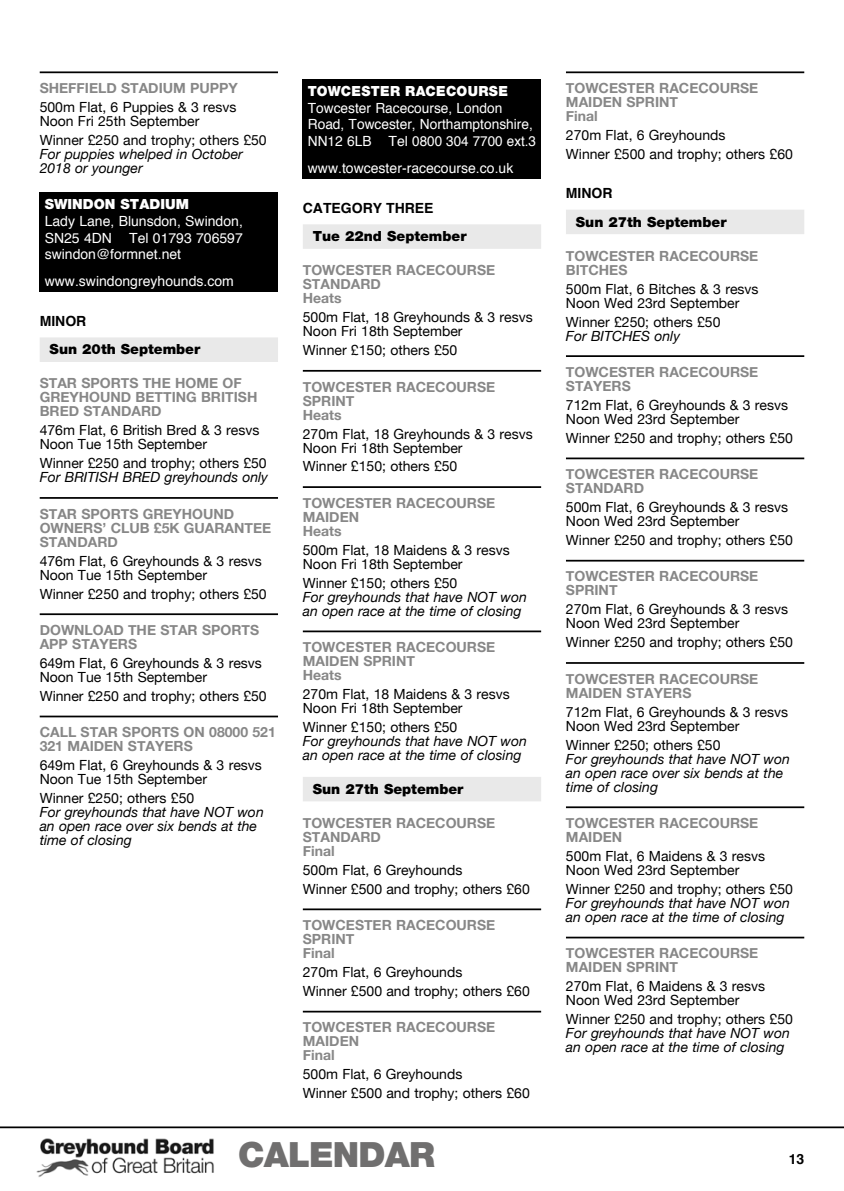
<style>
.page{position:relative;width:844px;height:1191px;background:#fff}
.page>*{position:absolute;margin:0;border:0;box-sizing:border-box;transform-origin:0 0}
.t1{font:900 34.82px "Helvetica Neue";letter-spacing:-.025em;color:#706f6f}
.t2{font:14px/14px "Helvetica Neue";color:#000}
.t3{font:700 14px/14px "Helvetica Neue";color:#878787}
.t4{font:italic 14px/14px "Helvetica Neue";color:#000}
.t5{font:14px/16.8px "Helvetica";color:#fff;text-align:justify}
.t6{font:900 14px "Helvetica Neue";color:#000}
.t7{font:900 14px "Helvetica Neue";letter-spacing:.005em;color:#fff}
.t8{font:700 14px "Helvetica";color:#000}
</style>
<div class="page">
<hr style="left:0;top:1126px;width:843px;height:2px;background:#000">
<img style="left:36px;top:1138px;width:178px;height:39px">
<hr style="left:40px;top:71px;width:238px;height:2px;background:#000">
<div style="left:40px;top:337px;width:238px;height:25px;background:#e9e9e9"></div>
<hr style="left:40px;top:497px;width:238px;height:2px;background:#000">
<hr style="left:40px;top:613px;width:238px;height:2px;background:#000">
<hr style="left:40px;top:715px;width:238px;height:2px;background:#000">
<div style="left:40px;top:192px;width:238px;height:100px;background:#000"></div>
<div style="left:303px;top:224px;width:238px;height:25px;background:#e9e9e9"></div>
<hr style="left:303px;top:370px;width:238px;height:2px;background:#000">
<hr style="left:303px;top:486px;width:238px;height:2px;background:#000">
<hr style="left:303px;top:630px;width:238px;height:2px;background:#000">
<div style="left:303px;top:777px;width:238px;height:24px;background:#e9e9e9"></div>
<hr style="left:303px;top:908px;width:238px;height:2px;background:#000">
<hr style="left:303px;top:1010px;width:238px;height:2px;background:#000">
<div style="left:303px;top:79px;width:238px;height:100px;background:#000"></div>
<hr style="left:566px;top:71px;width:238px;height:2px;background:#000">
<div style="left:566px;top:210px;width:238px;height:24px;background:#e9e9e9"></div>
<hr style="left:566px;top:355px;width:238px;height:2px;background:#000">
<hr style="left:566px;top:457px;width:238px;height:2px;background:#000">
<hr style="left:566px;top:560px;width:238px;height:1px;background:#000">
<hr style="left:566px;top:662px;width:238px;height:2px;background:#000">
<hr style="left:566px;top:806px;width:238px;height:2px;background:#000">
<hr style="left:566px;top:936px;width:238px;height:2px;background:#000">
<p class="t3" style="left:40px;top:81px;width:200px">SHEFFIELD STADIUM PUPPY</p>
<p class="t2" style="left:40px;top:101px;width:198px">500m Flat, 6 Puppies &amp; 3 resvs<br>Noon Fri 25th September</p>
<p class="t2" style="left:40px;top:134px;width:228px">Winner £250 and trophy; others £50</p>
<p class="t4" style="left:40px;top:148px;width:205px">For puppies whelped in October<br>2018 or younger</p>
<p class="t7" style="left:45px;top:196px;width:146px">SWINDON STADIUM</p>
<p class="t5" style="left:45px;top:213px;width:200px">Lady Lane, Blunsdon, Swindon, SN25 4DN Tel 01793 706597 swindon@formnet.net</p>
<p class="t5" style="left:45px;top:273px;width:191px">www.swindongreyhounds.com</p>
<p class="t8" style="left:40px;top:309px;width:48px">MINOR</p>
<p class="t6" style="left:50px;top:341px;width:152px">Sun 20th September</p>
<p class="t3" style="left:40px;top:377px;width:219px">STAR SPORTS THE HOME OF<br>GREYHOUND BETTING BRITISH<br>BRED STANDARD</p>
<p class="t2" style="left:40px;top:424px;width:221px">476m Flat, 6 British Bred &amp; 3 resvs<br>Noon Tue 15th September</p>
<p class="t2" style="left:40px;top:457px;width:228px">Winner £250 and trophy; others £50</p>
<p class="t4" style="left:40px;top:471px;width:230px">For BRITISH BRED greyhounds only</p>
<p class="t3" style="left:40px;top:507px;width:233px">STAR SPORTS GREYHOUND<br>OWNERS’ CLUB £5K GUARANTEE<br>STANDARD</p>
<p class="t2" style="left:40px;top:554px;width:224px">476m Flat, 6 Greyhounds &amp; 3 resvs<br>Noon Tue 15th September</p>
<p class="t2" style="left:40px;top:587px;width:228px">Winner £250 and trophy; others £50</p>
<p class="t3" style="left:40px;top:623px;width:221px">DOWNLOAD THE STAR SPORTS<br>APP STAYERS</p>
<p class="t2" style="left:40px;top:656px;width:224px">649m Flat, 6 Greyhounds &amp; 3 resvs<br>Noon Tue 15th September</p>
<p class="t2" style="left:40px;top:689px;width:228px">Winner £250 and trophy; others £50</p>
<p class="t3" style="left:40px;top:725px;width:237px">CALL STAR SPORTS ON 08000 521<br>321 MAIDEN STAYERS</p>
<p class="t2" style="left:40px;top:759px;width:224px">649m Flat, 6 Greyhounds &amp; 3 resvs<br>Noon Tue 15th September</p>
<p class="t2" style="left:40px;top:792px;width:156px">Winner £250; others £50</p>
<p class="t4" style="left:40px;top:806px;width:225px">For greyhounds that have NOT won an open race over six bends at the time of closing</p>
<p class="t7" style="left:308px;top:82px;width:202px">TOWCESTER RACECOURSE</p>
<p class="t5" style="left:308px;top:100px;width:230px;text-align:left">Towcester Racecourse, London<br>Road, Towcester, Northamptonshire,<br>NN12 6LB Tel 0800 304 7700 ext.3</p>
<p class="t5" style="left:308px;top:160px;width:207px">www.towcester-racecourse.co.uk</p>
<p class="t8" style="left:303px;top:196px;width:132px">CATEGORY THREE</p>
<p class="t6" style="left:313px;top:228px;width:155px">Tue 22nd September</p>
<p class="t3" style="left:303px;top:264px;width:194px">TOWCESTER RACECOURSE<br>STANDARD<br>Heats</p>
<p class="t2" style="left:303px;top:311px;width:231px">500m Flat, 18 Greyhounds &amp; 3 resvs<br>Noon Fri 18th September</p>
<p class="t2" style="left:303px;top:344px;width:156px">Winner £150; others £50</p>
<p class="t3" style="left:303px;top:380px;width:194px">TOWCESTER RACECOURSE<br>SPRINT<br>Heats</p>
<p class="t2" style="left:303px;top:427px;width:231px">270m Flat, 18 Greyhounds &amp; 3 resvs<br>Noon Fri 18th September</p>
<p class="t2" style="left:303px;top:460px;width:156px">Winner £150; others £50</p>
<p class="t3" style="left:303px;top:496px;width:194px">TOWCESTER RACECOURSE<br>MAIDEN<br>Heats</p>
<p class="t2" style="left:303px;top:543px;width:208px">500m Flat, 18 Maidens &amp; 3 resvs<br>Noon Fri 18th September</p>
<p class="t2" style="left:303px;top:576px;width:156px">Winner £150; others £50</p>
<p class="t4" style="left:303px;top:590px;width:225px">For greyhounds that have NOT won an open race at the time of closing</p>
<p class="t3" style="left:303px;top:640px;width:194px">TOWCESTER RACECOURSE<br>MAIDEN SPRINT<br>Heats</p>
<p class="t2" style="left:303px;top:688px;width:208px">270m Flat, 18 Maidens &amp; 3 resvs<br>Noon Fri 18th September</p>
<p class="t2" style="left:303px;top:721px;width:156px">Winner £150; others £50</p>
<p class="t4" style="left:303px;top:735px;width:225px">For greyhounds that have NOT won an open race at the time of closing</p>
<p class="t6" style="left:313px;top:780px;width:152px">Sun 27th September</p>
<p class="t3" style="left:303px;top:816px;width:194px">TOWCESTER RACECOURSE<br>STANDARD<br>Final</p>
<p class="t2" style="left:303px;top:861px;width:228px;line-height:18.9px">500m Flat, 6 Greyhounds<br>Winner £500 and trophy; others £60</p>
<p class="t3" style="left:303px;top:918px;width:194px">TOWCESTER RACECOURSE<br>SPRINT<br>Final</p>
<p class="t2" style="left:303px;top:963px;width:228px;line-height:18.9px">270m Flat, 6 Greyhounds<br>Winner £500 and trophy; others £60</p>
<p class="t3" style="left:303px;top:1020px;width:194px">TOWCESTER RACECOURSE<br>MAIDEN<br>Final</p>
<p class="t2" style="left:303px;top:1065px;width:228px;line-height:18.9px">500m Flat, 6 Greyhounds<br>Winner £500 and trophy; others £60</p>
<h1 class="t1" style="left:238px;top:1134px;width:198px">CALENDAR</h1>
<p class="t3" style="left:566px;top:81px;width:194px">TOWCESTER RACECOURSE<br>MAIDEN SPRINT<br>Final</p>
<p class="t2" style="left:566px;top:126px;width:228px;line-height:18.9px">270m Flat, 6 Greyhounds<br>Winner £500 and trophy; others £60</p>
<p class="t8" style="left:566px;top:182px;width:48px">MINOR</p>
<p class="t6" style="left:575px;top:213px;width:152px">Sun 27th September</p>
<p class="t3" style="left:566px;top:249px;width:194px">TOWCESTER RACECOURSE<br>BITCHES</p>
<p class="t2" style="left:566px;top:282px;width:194px">500m Flat, 6 Bitches &amp; 3 resvs<br>Noon Wed 23rd September</p>
<p class="t2" style="left:566px;top:315px;width:156px">Winner £250; others £50</p>
<p class="t4" style="left:566px;top:329px;width:116px">For BITCHES only</p>
<p class="t3" style="left:566px;top:365px;width:194px">TOWCESTER RACECOURSE<br>STAYERS</p>
<p class="t2" style="left:566px;top:398px;width:224px">712m Flat, 6 Greyhounds &amp; 3 resvs<br>Noon Wed 23rd September</p>
<p class="t2" style="left:566px;top:431px;width:228px">Winner £250 and trophy; others £50</p>
<p class="t3" style="left:566px;top:467px;width:194px">TOWCESTER RACECOURSE<br>STANDARD</p>
<p class="t2" style="left:566px;top:501px;width:224px">500m Flat, 6 Greyhounds &amp; 3 resvs<br>Noon Wed 23rd September</p>
<p class="t2" style="left:566px;top:534px;width:228px">Winner £250 and trophy; others £50</p>
<p class="t3" style="left:566px;top:570px;width:194px">TOWCESTER RACECOURSE<br>SPRINT</p>
<p class="t2" style="left:566px;top:603px;width:224px">270m Flat, 6 Greyhounds &amp; 3 resvs<br>Noon Wed 23rd September</p>
<p class="t2" style="left:566px;top:636px;width:228px">Winner £250 and trophy; others £50</p>
<p class="t3" style="left:566px;top:672px;width:194px">TOWCESTER RACECOURSE<br>MAIDEN STAYERS</p>
<p class="t2" style="left:566px;top:705px;width:224px">712m Flat, 6 Greyhounds &amp; 3 resvs<br>Noon Wed 23rd September</p>
<p class="t2" style="left:566px;top:738px;width:156px">Winner £250; others £50</p>
<p class="t4" style="left:566px;top:752px;width:225px">For greyhounds that have NOT won an open race over six bends at the time of closing</p>
<p class="t3" style="left:566px;top:816px;width:194px">TOWCESTER RACECOURSE<br>MAIDEN</p>
<p class="t2" style="left:566px;top:849px;width:200px">500m Flat, 6 Maidens &amp; 3 resvs<br>Noon Wed 23rd September</p>
<p class="t2" style="left:566px;top:882px;width:228px">Winner £250 and trophy; others £50</p>
<p class="t4" style="left:566px;top:896px;width:225px">For greyhounds that have NOT won an open race at the time of closing</p>
<p class="t3" style="left:566px;top:946px;width:194px">TOWCESTER RACECOURSE<br>MAIDEN SPRINT</p>
<p class="t2" style="left:566px;top:980px;width:200px">270m Flat, 6 Maidens &amp; 3 resvs<br>Noon Wed 23rd September</p>
<p class="t2" style="left:566px;top:1013px;width:228px">Winner £250 and trophy; others £50</p>
<p class="t4" style="left:566px;top:1027px;width:225px">For greyhounds that have NOT won an open race at the time of closing</p>
<p class="t8" style="left:788px;top:1147px;width:17px">13</p>
</div>
